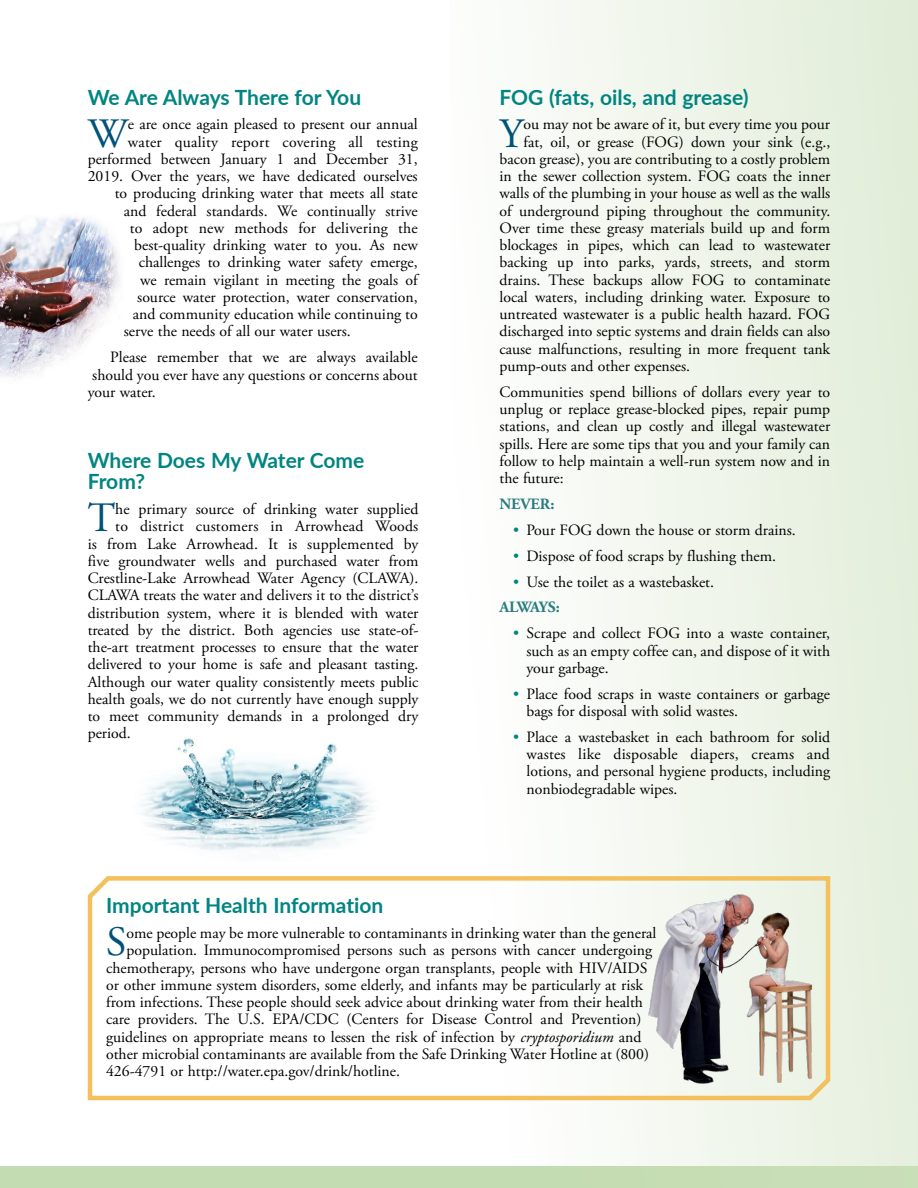
<style>
.page{position:relative;width:918px;height:1188px;background:#fff}
.page>*{position:absolute;margin:0;border:0;box-sizing:border-box;transform-origin:0 0}
.Initial_Cap{font:41.7px "Adobe Garamond Pro";color:#00527a}
.Article_Headline-19{font:700 21px/21px "Lato";color:#008581}
.Initial_Cap-2{font:15.75px "Adobe Garamond Pro";color:#000}
.First_Paragraph{font:15.75px/17.2px "Adobe Garamond Pro";color:#000;text-align:justify}
.First_Paragraph-2{font:700 15.75px "Adobe Garamond Pro";color:#297c7f}
.s1{color:#008581}
.s2{font-style:italic}
</style>
<div class="page">
<div style="left:0;top:1166px;width:918px;height:22px;background:#c4dcb1"></div>
<img style="left:141px;top:738px;width:231px;height:113px">
<div style="left:450px;top:0;width:468px;height:1188px;background:linear-gradient(to right,#fdfefd,#e2edd9)"></div>
<svg style="left:87px;top:872px;width:745px;height:230px"></svg>
<img style="left:642px;top:885px;width:188px;height:201px">
<img style="left:0;top:216px;width:121px;height:162px">
<p class="Article_Headline-19" style="left:88px;top:86px;width:275px">We Are Always There for You</p>
<p class="Initial_Cap" style="left:88px;top:108px;width:42px">W</p>
<p class="Initial_Cap-2" style="left:128px;top:115px;width:291px">e are once again pleased to present our annual</p>
<p class="Initial_Cap-2" style="left:128px;top:132px;width:291px">water quality report covering all testing</p>
<p class="Initial_Cap-2" style="left:88px;top:149px;width:331px">performed between January 1 and December 31,</p>
<p class="Initial_Cap-2" style="left:88px;top:167px;width:331px">2019. Over the years, we have dedicated ourselves</p>
<p class="Initial_Cap-2" style="left:115px;top:184px;width:304px">to producing drinking water that meets all state</p>
<p class="Initial_Cap-2" style="left:124px;top:201px;width:295px">and federal standards. We continually strive</p>
<p class="Initial_Cap-2" style="left:130px;top:218px;width:290px">to adopt new methods for delivering the</p>
<p class="Initial_Cap-2" style="left:134px;top:236px;width:285px">best-quality drinking water to you. As new</p>
<p class="Initial_Cap-2" style="left:139px;top:253px;width:281px">challenges to drinking water safety emerge,</p>
<p class="Initial_Cap-2" style="left:140px;top:270px;width:279px">we remain vigilant in meeting the goals of</p>
<p class="Initial_Cap-2" style="left:137px;top:287px;width:282px">source water protection, water conservation,</p>
<p class="Initial_Cap-2" style="left:133px;top:305px;width:287px">and community education while continuing to</p>
<p class="Initial_Cap-2" style="left:124px;top:322px;width:229px">serve the needs of all our water users.</p>
<p class="First_Paragraph" style="left:88px;top:349px;width:332px;text-indent:22px">Please remember that we are always available should you ever have any questions or concerns about your water.</p>
<p class="Article_Headline-19" style="left:88px;top:449px;width:278px">Where Does My Water Come<br>From?</p>
<p class="Initial_Cap" style="left:88px;top:493px;width:29px">T</p>
<p class="Initial_Cap-2" style="left:115px;top:500px;width:305px">he primary source of drinking water supplied</p>
<p class="Initial_Cap-2" style="left:115px;top:517px;width:305px">to district customers in Arrowhead Woods</p>
<p class="Initial_Cap-2" style="left:88px;top:534px;width:332px">is from Lake Arrowhead. It is supplemented by</p>
<p class="Initial_Cap-2" style="left:88px;top:551px;width:332px">five groundwater wells and purchased water from</p>
<p class="Initial_Cap-2" style="left:88px;top:569px;width:332px">Crestline-Lake Arrowhead Water Agency (CLAWA).</p>
<p class="Initial_Cap-2" style="left:88px;top:586px;width:332px">CLAWA treats the water and delivers it to the district’s</p>
<p class="Initial_Cap-2" style="left:88px;top:603px;width:332px">distribution system, where it is blended with water</p>
<p class="Initial_Cap-2" style="left:88px;top:620px;width:332px">treated by the district. Both agencies use state-of-</p>
<p class="Initial_Cap-2" style="left:88px;top:638px;width:332px">the-art treatment processes to ensure that the water</p>
<p class="Initial_Cap-2" style="left:88px;top:655px;width:332px">delivered to your home is safe and pleasant tasting.</p>
<p class="Initial_Cap-2" style="left:88px;top:672px;width:332px">Although our water quality consistently meets public</p>
<p class="Initial_Cap-2" style="left:88px;top:689px;width:332px">health goals, we do not currently have enough supply</p>
<p class="Initial_Cap-2" style="left:88px;top:707px;width:332px">to meet community demands in a prolonged dry</p>
<p class="Initial_Cap-2" style="left:88px;top:724px;width:45px">period.</p>
<p class="Article_Headline-19" style="left:500px;top:86px;width:251px">FOG (fats, oils, and grease)</p>
<p class="Initial_Cap" style="left:500px;top:108px;width:25px">Y</p>
<p class="Initial_Cap-2" style="left:523px;top:115px;width:308px">ou may not be aware of it, but every time you pour</p>
<p class="Initial_Cap-2" style="left:523px;top:132px;width:308px">fat, oil, or grease (FOG) down your sink (e.g.,</p>
<p class="Initial_Cap-2" style="left:500px;top:149px;width:332px">bacon grease), you are contributing to a costly problem</p>
<p class="Initial_Cap-2" style="left:500px;top:167px;width:332px">in the sewer collection system. FOG coats the inner</p>
<p class="Initial_Cap-2" style="left:500px;top:184px;width:332px">walls of the plumbing in your house as well as the walls</p>
<p class="Initial_Cap-2" style="left:500px;top:201px;width:332px">of underground piping throughout the community.</p>
<p class="Initial_Cap-2" style="left:500px;top:218px;width:332px">Over time these greasy materials build up and form</p>
<p class="Initial_Cap-2" style="left:500px;top:236px;width:332px">blockages in pipes, which can lead to wastewater</p>
<p class="Initial_Cap-2" style="left:500px;top:253px;width:332px">backing up into parks, yards, streets, and storm</p>
<p class="Initial_Cap-2" style="left:500px;top:270px;width:332px">drains. These backups allow FOG to contaminate</p>
<p class="Initial_Cap-2" style="left:500px;top:287px;width:332px">local waters, including drinking water. Exposure to</p>
<p class="Initial_Cap-2" style="left:500px;top:305px;width:332px">untreated wastewater is a public health hazard. FOG</p>
<p class="Initial_Cap-2" style="left:500px;top:322px;width:332px">discharged into septic systems and drain fields can also</p>
<p class="Initial_Cap-2" style="left:500px;top:339px;width:332px">cause malfunctions, resulting in more frequent tank</p>
<p class="Initial_Cap-2" style="left:500px;top:356px;width:192px">pump-outs and other expenses.</p>
<p class="First_Paragraph" style="left:500px;top:384px;width:332px">Communities spend billions of dollars every year to unplug or replace grease-blocked pipes, repair pump stations, and clean up costly and illegal wastewater spills. Here are some tips that you and your family can follow to help maintain a well-run system now and in the future:</p>
<p class="First_Paragraph-2" style="left:500px;top:495px;width:57px">NEVER:</p>
<p class="First_Paragraph" style="left:513px;top:522px;width:284px"><span class="s1">•</span> Pour FOG down the house or storm drains.</p>
<p class="First_Paragraph" style="left:513px;top:548px;width:265px"><span class="s1">•</span> Dispose of food scraps by flushing them.</p>
<p class="First_Paragraph" style="left:513px;top:574px;width:203px"><span class="s1">•</span> Use the toilet as a wastebasket.</p>
<p class="First_Paragraph-2" style="left:500px;top:598px;width:62px">ALWAYS:</p>
<p class="First_Paragraph" style="left:526px;top:625px;width:305px;text-indent:-14px"><span class="s1">•</span> Scrape and collect FOG into a waste container, such as an empty coffee can, and dispose of it with your garbage.</p>
<p class="First_Paragraph" style="left:526px;top:686px;width:305px;text-indent:-14px"><span class="s1">•</span> Place food scraps in waste containers or garbage bags for disposal with solid wastes.</p>
<p class="First_Paragraph" style="left:526px;top:729px;width:305px;text-indent:-14px"><span class="s1">•</span> Place a wastebasket in each bathroom for solid wastes like disposable diapers, creams and lotions, and personal hygiene products, including nonbiodegradable wipes.</p>
<p class="Article_Headline-19" style="left:106px;top:894px;width:279px">Important Health Information</p>
<p class="Initial_Cap" style="left:106px;top:917px;width:22px">S</p>
<p class="Initial_Cap-2" style="left:127px;top:924px;width:532px">ome people may be more vulnerable to contaminants in drinking water than the general</p>
<p class="Initial_Cap-2" style="left:127px;top:941px;width:527px">population. Immunocompromised persons such as persons with cancer undergoing</p>
<p class="Initial_Cap-2" style="left:106px;top:958px;width:543px">chemotherapy, persons who have undergone organ transplants, people with HIV/AIDS</p>
<p class="Initial_Cap-2" style="left:106px;top:975px;width:539px">or other immune system disorders, some elderly, and infants may be particularly at risk</p>
<p class="Initial_Cap-2" style="left:106px;top:993px;width:538px">from infections. These people should seek advice about drinking water from their health</p>
<p class="Initial_Cap-2" style="left:106px;top:1010px;width:537px">care providers. The U.S. EPA/CDC (Centers for Disease Control and Prevention)</p>
<p class="Initial_Cap-2" style="left:106px;top:1027px;width:537px">guidelines on appropriate means to lessen the risk of infection by <span class="s2">cryptosporidium</span> and</p>
<p class="Initial_Cap-2" style="left:106px;top:1044px;width:544px">other microbial contaminants are available from the Safe Drinking Water Hotline at (800)</p>
<p class="Initial_Cap-2" style="left:106px;top:1062px;width:295px">426-4791 or http://water.epa.gov/drink/hotline.</p>
</div>
